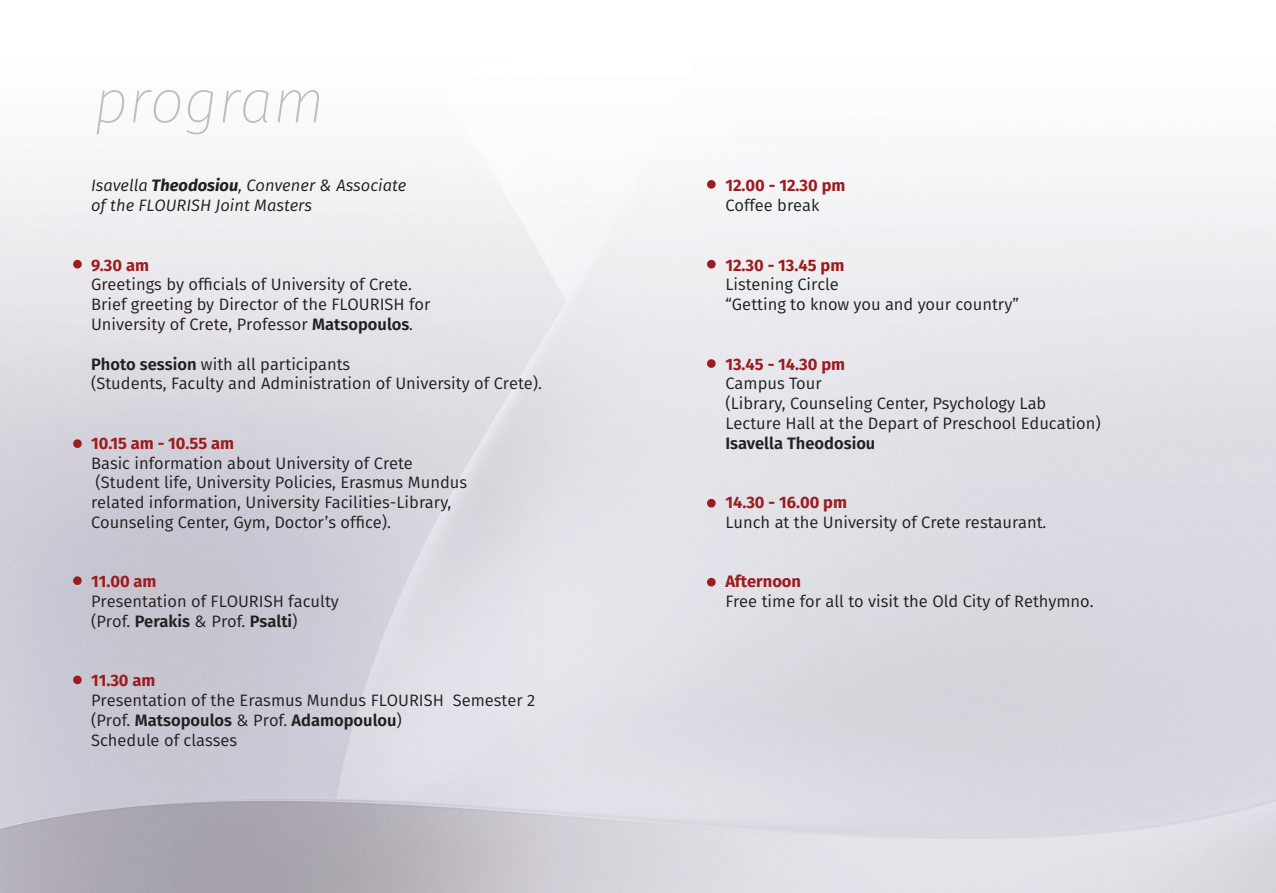
<style>
.page{position:relative;width:1276px;height:893px;background:#fff}
.page>*{position:absolute;margin:0;border:0;box-sizing:border-box;transform-origin:0 0}
.t1{font:italic 200 60.75px "Fira Sans";color:#bdbec1}
.t2{font:16.5px/19.8px "Fira Sans";color:#231f20}
.t3{font:700 16.5px "Fira Sans";color:#9d1c1f}
.t4{font:italic 16.5px/19.8px "Fira Sans";color:#231f20}
.t5{font:600 16.5px "Fira Sans";color:#231f20}
.s1{font-weight:700}
.s2{font-weight:600}
</style>
<div class="page">
<img style="left:0;top:155px;width:1276px;height:738px">
<div style="left:707px;top:180px;width:8px;height:9px;background:#9d1c1f;border-radius:50%"></div>
<div style="left:707px;top:359px;width:8px;height:9px;background:#9d1c1f;border-radius:50%"></div>
<div style="left:707px;top:260px;width:8px;height:8px;background:#9d1c1f;border-radius:50%"></div>
<div style="left:707px;top:499px;width:8px;height:8px;background:#9d1c1f;border-radius:50%"></div>
<div style="left:707px;top:578px;width:8px;height:8px;background:#9d1c1f;border-radius:50%"></div>
<div style="left:73px;top:439px;width:9px;height:9px;background:#9d1c1f;border-radius:50%"></div>
<div style="left:73px;top:260px;width:9px;height:8px;background:#9d1c1f;border-radius:50%"></div>
<div style="left:73px;top:576px;width:9px;height:9px;background:#9d1c1f;border-radius:50%"></div>
<div style="left:73px;top:676px;width:9px;height:8px;background:#9d1c1f;border-radius:50%"></div>
<h1 class="t1" style="left:94px;top:59px;width:232px">program</h1>
<p class="t4" style="left:91px;top:175px;width:317px">Isavella <span class="s1">Theodosiou</span>, Convener &amp; Associate of the FLOURISH Joint Masters</p>
<p class="t3" style="left:91px;top:251px;width:59px">9.30 am</p>
<p class="t2" style="left:91px;top:274px;width:341px">Greetings by officials of University of Crete.<br>Brief greeting by Director of the FLOURISH for<br>University of Crete, Professor <span class="s2">Matsopoulos</span>.</p>
<p class="t2" style="left:91px;top:354px;width:452px"><span class="s2">Photo session</span> with all participants<br>(Students, Faculty and Administration of University of Crete).</p>
<p class="t3" style="left:91px;top:429px;width:145px">10.15 am - 10.55 am</p>
<p class="t2" style="left:91px;top:453px;width:378px">Basic information about University of Crete (Student life, University Policies, Erasmus Mundus related information, University Facilities-Library, Counseling Center, Gym, Doctor’s office).</p>
<p class="t3" style="left:91px;top:568px;width:67px">11.00 am</p>
<p class="t2" style="left:91px;top:591px;width:249px">Presentation of FLOURISH faculty (Prof. <span class="s2">Perakis</span> &amp; Prof. <span class="s2">Psalti</span>)</p>
<p class="t3" style="left:91px;top:667px;width:66px">11.30 am</p>
<p class="t2" style="left:91px;top:690px;width:446px">Presentation of the Erasmus Mundus FLOURISH Semester 2 (Prof. <span class="s2">Matsopoulos</span> &amp; Prof. <span class="s2">Adamopoulou</span>)<br>Schedule of classes</p>
<p class="t3" style="left:725px;top:172px;width:122px">12.00 - 12.30 pm</p>
<p class="t2" style="left:725px;top:195px;width:96px">Coffee break</p>
<p class="t3" style="left:725px;top:251px;width:120px">12.30 - 13.45 pm</p>
<p class="t2" style="left:725px;top:274px;width:295px">Listening Circle<br>“Getting to know you and your country”</p>
<p class="t3" style="left:725px;top:350px;width:121px">13.45 - 14.30 pm</p>
<p class="t2" style="left:725px;top:373px;width:377px">Campus Tour<br>(Library, Counseling Center, Psychology Lab<br>Lecture Hall at the Depart of Preschool Education)</p>
<p class="t5" style="left:725px;top:429px;width:152px">Isavella Theodosiou</p>
<p class="t3" style="left:725px;top:488px;width:123px">14.30 - 16.00 pm</p>
<p class="t2" style="left:725px;top:512px;width:322px">Lunch at the University of Crete restaurant.</p>
<p class="t3" style="left:725px;top:568px;width:77px">Afternoon</p>
<p class="t2" style="left:725px;top:591px;width:370px">Free time for all to visit the Old City of Rethymno.</p>
</div>
